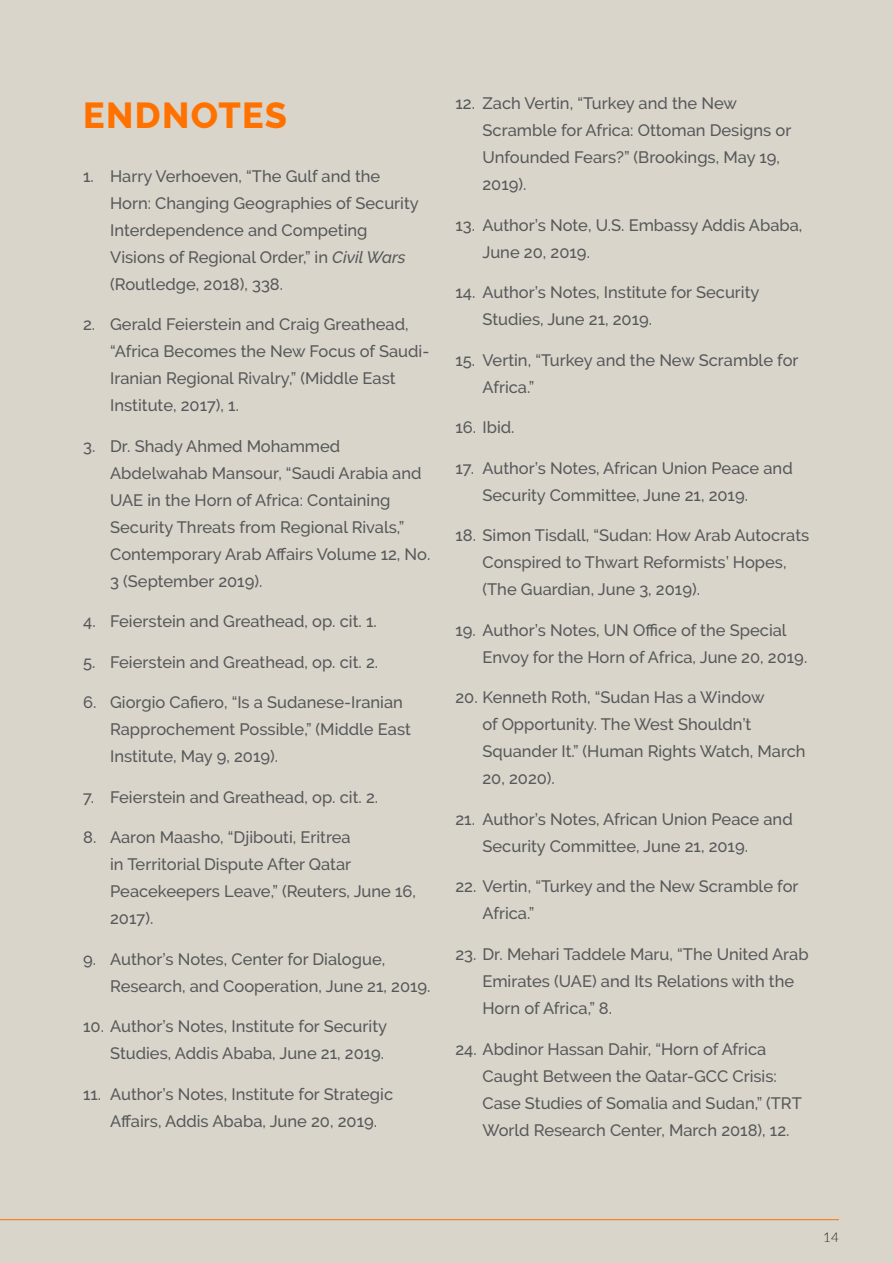
<style>
.page{position:relative;width:893px;height:1263px;background:#d9d5cb}
.page>*{position:absolute;margin:0;border:0;box-sizing:border-box;transform-origin:0 0}
.Header_-_Align_Left{font:800 36px "Raleway";letter-spacing:.04em;color:#ff7200}
.t1{font:500 16.5px/27px "Raleway";color:#57585a}
.t2{font:300 13.5px "Lato";color:#262825}
.s1{font-style:italic}
</style>
<div class="page">
<hr style="left:0;top:1219px;width:839px;height:1px;background:#ff7200">
<p class="Header_-_Align_Left" style="left:83px;top:95px;width:205px">ENDNOTES</p>
<p class="t1" style="left:110px;top:162px;width:310px;text-indent:-27px">1. Harry Verhoeven, “The Gulf and the Horn: Changing Geographies of Security Interdependence and Competing Visions of Regional Order,” in <span class="s1">Civil Wars </span>(Routledge, 2018), 338.</p>
<p class="t1" style="left:110px;top:311px;width:321px;text-indent:-27px">2. Gerald Feierstein and Craig Greathead, “Africa Becomes the New Focus of Saudi-Iranian Regional Rivalry,” (Middle East Institute, 2017), 1.</p>
<p class="t1" style="left:110px;top:432px;width:322px;text-indent:-27px">3. Dr. Shady Ahmed Mohammed Abdelwahab Mansour, “Saudi Arabia and UAE in the Horn of Africa: Containing Security Threats from Regional Rivals,” Contemporary Arab Affairs Volume 12, No.<br>3 (September 2019).</p>
<p class="t1" style="left:83px;top:608px;width:295px">4. Feierstein and Greathead, op. cit. 1.</p>
<p class="t1" style="left:83px;top:648px;width:297px">5. Feierstein and Greathead, op. cit. 2.</p>
<p class="t1" style="left:110px;top:689px;width:302px;text-indent:-27px">6. Giorgio Cafiero, “Is a Sudanese-Iranian<br>Rapprochement Possible,” (Middle East<br>Institute, May 9, 2019).</p>
<p class="t1" style="left:83px;top:783px;width:297px">7. Feierstein and Greathead, op. cit. 2.</p>
<p class="t1" style="left:110px;top:824px;width:307px;text-indent:-27px">8. Aaron Maasho, “Djibouti, Eritrea<br>in Territorial Dispute After Qatar<br>Peacekeepers Leave,” (Reuters, June 16,<br>2017).</p>
<p class="t1" style="left:110px;top:945px;width:322px;text-indent:-27px">9. Author’s Notes, Center for Dialogue,<br>Research, and Cooperation, June 21, 2019.</p>
<p class="t1" style="left:83px;top:1013px;width:306px;text-align:right">10. Author’s Notes, Institute for Security<br>Studies, Addis Ababa, June 21, 2019.</p>
<p class="t1" style="left:110px;top:1080px;width:284px;text-indent:-27px">11. Author’s Notes, Institute for Strategic<br>Affairs, Addis Ababa, June 20, 2019.</p>
<p class="t1" style="left:482px;top:90px;width:310px;text-indent:-27px">12. Zach Vertin, “Turkey and the New<br>Scramble for Africa: Ottoman Designs or<br>Unfounded Fears?” (Brookings, May 19,<br>2019).</p>
<p class="t1" style="left:482px;top:212px;width:321px;text-indent:-27px">13. Author’s Note, U.S. Embassy Addis Ababa,<br>June 20, 2019.</p>
<p class="t1" style="left:482px;top:279px;width:279px;text-indent:-27px">14. Author’s Notes, Institute for Security<br>Studies, June 21, 2019.</p>
<p class="t1" style="left:482px;top:347px;width:318px;text-indent:-27px">15. Vertin, “Turkey and the New Scramble for<br>Africa.”</p>
<p class="t1" style="left:455px;top:414px;width:61px">16. Ibid.</p>
<p class="t1" style="left:482px;top:455px;width:312px;text-indent:-27px">17. Author’s Notes, African Union Peace and<br>Security Committee, June 21, 2019.</p>
<p class="t1" style="left:482px;top:522px;width:328px;text-indent:-27px">18. Simon Tisdall, “Sudan: How Arab Autocrats<br>Conspired to Thwart Reformists’ Hopes, (The Guardian, June 3, 2019).</p>
<p class="t1" style="left:482px;top:617px;width:326px;text-indent:-27px">19. Author’s Notes, UN Office of the Special<br>Envoy for the Horn of Africa, June 20, 2019.</p>
<p class="t1" style="left:482px;top:684px;width:325px;text-indent:-27px">20. Kenneth Roth, “Sudan Has a Window<br>of Opportunity. The West Shouldn’t<br>Squander It.” (Human Rights Watch, March<br>20, 2020).</p>
<p class="t1" style="left:482px;top:806px;width:312px;text-indent:-27px">21. Author’s Notes, African Union Peace and<br>Security Committee, June 21, 2019.</p>
<p class="t1" style="left:482px;top:873px;width:318px;text-indent:-27px">22. Vertin, “Turkey and the New Scramble for<br>Africa.”</p>
<p class="t1" style="left:482px;top:941px;width:328px;text-indent:-27px">23. Dr. Mehari Taddele Maru, “The United Arab<br>Emirates (UAE) and Its Relations with the<br>Horn of Africa,” 8.</p>
<p class="t1" style="left:482px;top:1035px;width:321px;text-indent:-27px">24. Abdinor Hassan Dahir, “Horn of Africa Caught Between the Qatar-GCC Crisis:<br>Case Studies of Somalia and Sudan,” (TRT World Research Center, March 2018), 12.</p>
<p class="t2" style="left:823px;top:1228px;width:17px">14</p>
</div>
